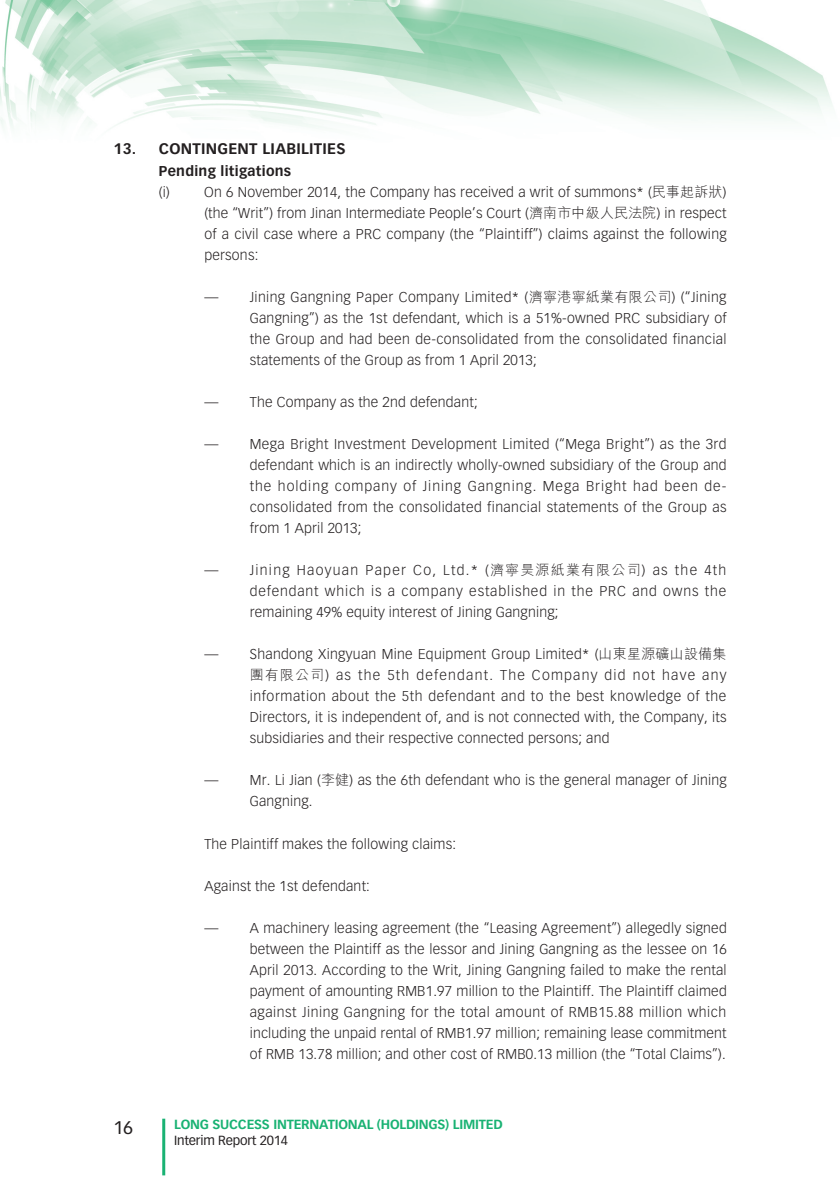
<style>
.page{position:relative;width:840px;height:1191px;background:#fff}
.page>*{position:absolute;margin:0;border:0;box-sizing:border-box;transform-origin:0 0}
.t1{font:18px "Vectora LT Std";color:#231f20}
.t2{font:700 15px "Vectora LT Std";letter-spacing:.02em;color:#231f20}
.t3{font:300 14px/21px "Vectora LT Std";letter-spacing:.015em;color:#231f20;text-align:justify}
.t4{font:700 14px "Vectora LT Std";letter-spacing:.02em;color:#231f20}
.t5{font:700 13px "Vectora LT Std";letter-spacing:-.015em;color:#19b273}
.t6{font:13px "Vectora LT Std";letter-spacing:-.015em;color:#231f20}
.s1{font-family:"M Hei HK"}
</style>
<div class="page">
<img style="left:0;top:0;width:833px;height:1176px">
<hr style="left:162px;top:1118px;width:3px;height:57px;background:#19b273">
<p class="t2" style="left:113px;top:140px;width:233px">13. CONTINGENT LIABILITIES</p>
<p class="t4" style="left:159px;top:163px;width:134px">Pending litigations</p>
<p class="t3" style="left:159px;top:182px;width:12px">(i)</p>
<p class="t3" style="left:204px;top:182px;width:523px">On 6 November 2014, the Company has received a writ of summons* (<span class="s1">民事起訴狀</span>) (the “Writ”) from Jinan Intermediate People’s Court (<span class="s1">濟南市中級人民法院</span>) in respect of a civil case where a PRC company (the “Plaintiff”) claims against the following persons:</p>
<p class="t3" style="left:250px;top:287px;width:478px;text-indent:-45px">— Jining Gangning Paper Company Limited* (<span class="s1">濟寧港寧紙業有限公司</span>) (“Jining Gangning”) as the 1st defendant, which is a 51%-owned PRC subsidiary of the Group and had been de-consolidated from the consolidated financial statements of the Group as from 1 April 2013;</p>
<p class="t3" style="left:204px;top:392px;width:275px">— The Company as the 2nd defendant;</p>
<p class="t3" style="left:250px;top:434px;width:478px;text-indent:-45px">— Mega Bright Investment Development Limited (“Mega Bright”) as the 3rd defendant which is an indirectly wholly-owned subsidiary of the Group and the holding company of Jining Gangning. Mega Bright had been de&shy;consolidated from the consolidated financial statements of the Group as from 1 April 2013;</p>
<p class="t3" style="left:249px;top:560px;width:478px;text-indent:-45px">— Jining Haoyuan Paper Co, Ltd.* (<span class="s1">濟寧昊源紙業有限公司</span>) as the 4th defendant which is a company established in the PRC and owns the remaining 49% equity interest of Jining Gangning;</p>
<p class="t3" style="left:250px;top:644px;width:478px;text-indent:-45px">— Shandong Xingyuan Mine Equipment Group Limited* (<span class="s1">山東星源礦山設備集團有限公司</span>) as the 5th defendant. The Company did not have any information about the 5th defendant and to the best knowledge of the Directors, it is independent of, and is not connected with, the Company, its subsidiaries and their respective connected persons; and</p>
<p class="t3" style="left:250px;top:770px;width:478px;text-indent:-45px">— Mr. Li Jian (<span class="s1">李健</span>) as the 6th defendant who is the general manager of Jining<br>Gangning.</p>
<p class="t3" style="left:204px;top:833px;width:253px">The Plaintiff makes the following claims:</p>
<p class="t3" style="left:204px;top:875px;width:167px">Against the 1st defendant:</p>
<p class="t3" style="left:250px;top:917px;width:478px;text-indent:-45px">— A machinery leasing agreement (the “Leasing Agreement”) allegedly signed between the Plaintiff as the lessor and Jining Gangning as the lessee on 16<br>April 2013. According to the Writ, Jining Gangning failed to make the rental payment of amounting RMB1.97 million to the Plaintiff. The Plaintiff claimed against Jining Gangning for the total amount of RMB15.88 million which including the unpaid rental of RMB1.97 million; remaining lease commitment of RMB 13.78 million; and other cost of RMB0.13 million (the “Total Claims”).</p>
<p class="t1" style="left:113px;top:1116px;width:21px">16</p>
<p class="t5" style="left:174px;top:1117px;width:330px">LONG SUCCESS INTERNATIONAL (HOLDINGS) LIMITED</p>
<p class="t6" style="left:174px;top:1133px;width:115px">Interim Report 2014</p>
</div>
